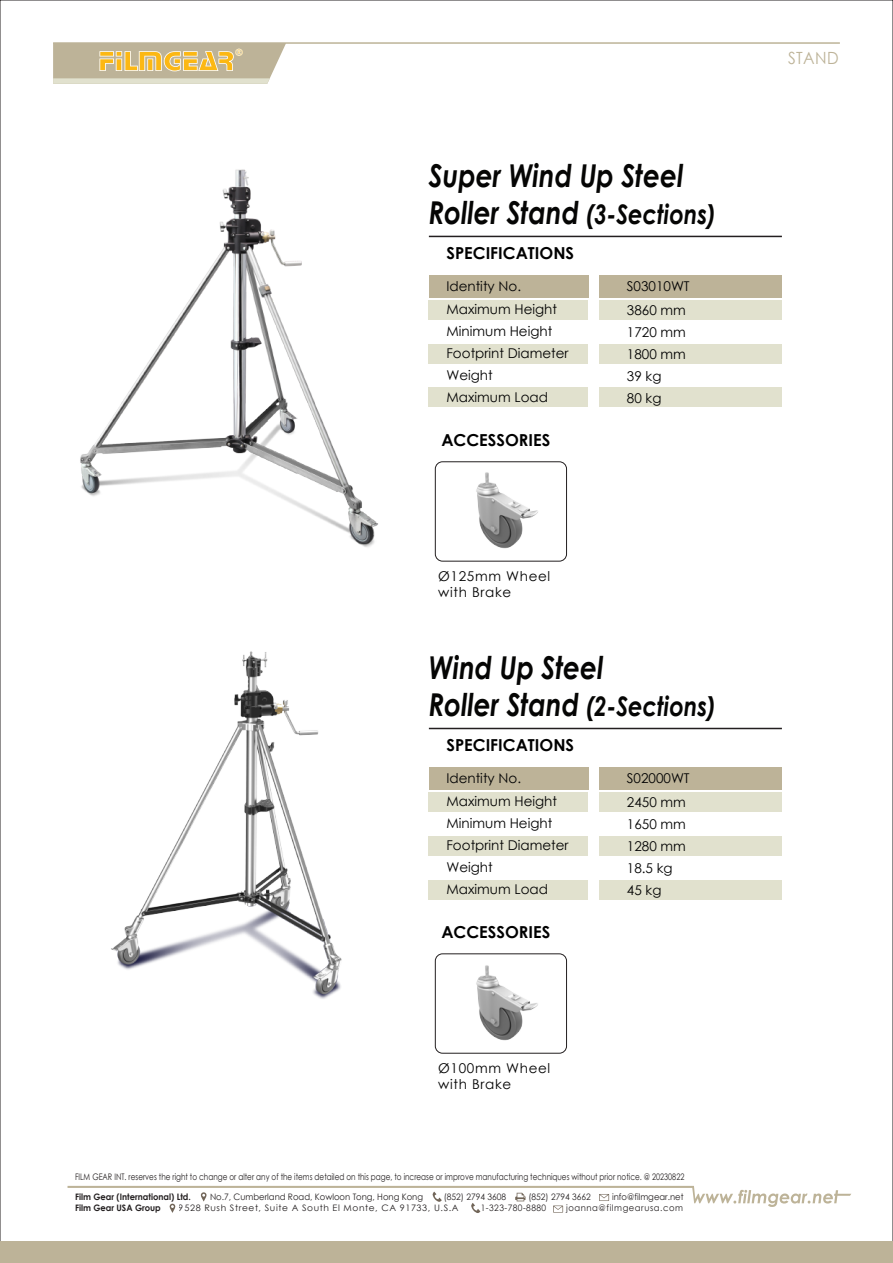
<style>
.page{position:relative;width:893px;height:1263px;background:#fff}
.page>*{position:absolute;margin:0;border:0;box-sizing:border-box;transform-origin:0 0}
.t1{font:italic 700 31.5px "Century Gothic";color:#050504;scale:.84 1}
.t2{font:italic 700 27px "Century Gothic";color:#050504;scale:.84 1}
.t3{font:16.8px "Century Gothic";letter-spacing:.025em;color:#bdb398;scale:.93 1}
.t4{font:700 16.5px "Century Gothic";color:#000}
.t5{font:13.5px/21.9px "Century Gothic";color:#030303}
.t6{font:13.5px/16.2px "Century Gothic";letter-spacing:.05em;color:#030303}
.t7{font:9px "Century Gothic";color:#231f20;scale:.81 1}
.t8{font:8.85px "Century Gothic";color:#231f20;scale:.95 1}
.t9{font:8.85px "Century Gothic";letter-spacing:.065em;color:#231f20}
.t10{font:700 8.85px "Century Gothic";color:#231f20;scale:.95 1}
.t11{font:8.85px "Century Gothic";letter-spacing:.065em;color:#231f20;scale:.95 1}
.t12{font:8.85px "Century Gothic";letter-spacing:.05em;color:#231f20;scale:.95 1}
.s1{font-size:31.5px}
</style>
<div class="page">
<img style="left:80px;top:169px;width:298px;height:378px">
<img style="left:111px;top:651px;width:231px;height:348px">
<div style="left:435px;top:462px;width:132px;height:99px;border:1px solid #231f20;border-radius:7px"></div>
<img style="left:476px;top:472px;width:62px;height:77px">
<div style="left:429px;top:301px;width:159px;height:19px;background:#e1e1ce"></div>
<div style="left:600px;top:301px;width:182px;height:19px;background:#e1e1ce"></div>
<div style="left:429px;top:344px;width:159px;height:19px;background:#e1e1ce"></div>
<div style="left:600px;top:344px;width:182px;height:19px;background:#e1e1ce"></div>
<div style="left:429px;top:388px;width:159px;height:19px;background:#e1e1ce"></div>
<div style="left:600px;top:388px;width:182px;height:19px;background:#e1e1ce"></div>
<hr style="left:429px;top:236px;width:353px;height:1px;background:#231f20">
<div style="left:429px;top:275px;width:159px;height:22px;background:#bdb398"></div>
<div style="left:600px;top:275px;width:182px;height:22px;background:#bdb398"></div>
<div style="left:435px;top:954px;width:132px;height:99px;border:1px solid #231f20;border-radius:7px"></div>
<img style="left:476px;top:965px;width:62px;height:76px">
<div style="left:429px;top:793px;width:159px;height:19px;background:#e1e1ce"></div>
<div style="left:600px;top:793px;width:182px;height:19px;background:#e1e1ce"></div>
<div style="left:429px;top:836px;width:159px;height:19px;background:#e1e1ce"></div>
<div style="left:600px;top:836px;width:182px;height:19px;background:#e1e1ce"></div>
<div style="left:429px;top:880px;width:159px;height:19px;background:#e1e1ce"></div>
<div style="left:600px;top:880px;width:182px;height:19px;background:#e1e1ce"></div>
<hr style="left:429px;top:728px;width:353px;height:1px;background:#231f20">
<div style="left:429px;top:767px;width:159px;height:22px;background:#bdb398"></div>
<div style="left:600px;top:767px;width:182px;height:22px;background:#bdb398"></div>
<svg style="left:53px;top:44px;width:233px;height:40px;background:#d0c198"></svg>
<hr style="left:53px;top:42px;width:787px;height:2px;background:#bdb398">
<div style="left:0;top:1242px;width:893px;height:21px;background:#bdb398"></div>
<svg style="left:68px;top:1186px;width:783px;height:27px"></svg>
<h1 class="t1" style="left:429px;top:151px;width:305px">Super Wind Up Steel</h1>
<h2 class="t2" style="left:429px;top:194px;width:343px"><span class="s1">Roller Stand</span> (3-Sections)</h2>
<p class="t4" style="left:446px;top:240px;width:129px">SPECIFICATIONS</p>
<p class="t5" style="left:446px;top:275px;width:76px">Identity No.</p>
<p class="t5" style="left:627px;top:273px;width:64px;line-height:24.8px">S03010WT<br>3860 mm</p>
<p class="t5" style="left:627px;top:321px;width:60px">1720 mm<br>1800 mm<br>39 kg<br>80 kg</p>
<p class="t5" style="left:446px;top:298px;width:124px">Maximum Height<br>Minimum Height<br>Footprint Diameter<br>Weight<br>Maximum Load</p>
<p class="t4" style="left:441px;top:427px;width:110px">ACCESSORIES</p>
<p class="t6" style="left:438px;top:568px;width:114px">Ø125mm Wheel with Brake</p>
<h1 class="t1" style="left:429px;top:643px;width:209px">Wind Up Steel</h1>
<h2 class="t2" style="left:429px;top:686px;width:343px"><span class="s1">Roller Stand</span> (2-Sections)</h2>
<p class="t4" style="left:446px;top:732px;width:129px">SPECIFICATIONS</p>
<p class="t5" style="left:446px;top:767px;width:76px">Identity No.</p>
<p class="t5" style="left:627px;top:765px;width:64px;line-height:24.8px">S02000WT<br>2450 mm</p>
<p class="t5" style="left:627px;top:813px;width:60px">1650 mm<br>1280 mm<br>18.5 kg<br>45 kg</p>
<p class="t5" style="left:446px;top:790px;width:124px">Maximum Height<br>Minimum Height<br>Footprint Diameter<br>Weight<br>Maximum Load</p>
<p class="t4" style="left:441px;top:919px;width:110px">ACCESSORIES</p>
<p class="t6" style="left:438px;top:1060px;width:114px">Ø100mm Wheel with Brake</p>
<p class="t7" style="left:75px;top:1170px;width:754px">FILM GEAR INT. reserves the right to change or alter any of the items detailed on this page, to increase or improve manufacturing techniques without prior notice. @ 20230822</p>
<p class="t10" style="left:75px;top:1201px;width:92px">Film Gear USA Group</p>
<p class="t9" style="left:179px;top:1202px;width:281px">9528 Rush Street, Suite A South El Monte, CA 91733, U.S.A</p>
<p class="t12" style="left:481px;top:1202px;width:70px">1-323-780-8880</p>
<p class="t11" style="left:566px;top:1202px;width:124px">joanna@filmgearusa.com</p>
<p class="t10" style="left:75px;top:1190px;width:123px">Film Gear (International) Ltd.</p>
<p class="t8" style="left:210px;top:1191px;width:226px">No.7, Cumberland Road, Kowloon Tong, Hong Kong</p>
<p class="t8" style="left:444px;top:1191px;width:67px">(852) 2794 3608</p>
<p class="t8" style="left:528px;top:1191px;width:67px">(852) 2794 3662</p>
<p class="t8" style="left:612px;top:1191px;width:77px">info@filmgear.net</p>
<p class="t3" style="left:788px;top:46px;width:56px">STAND</p>
</div>
